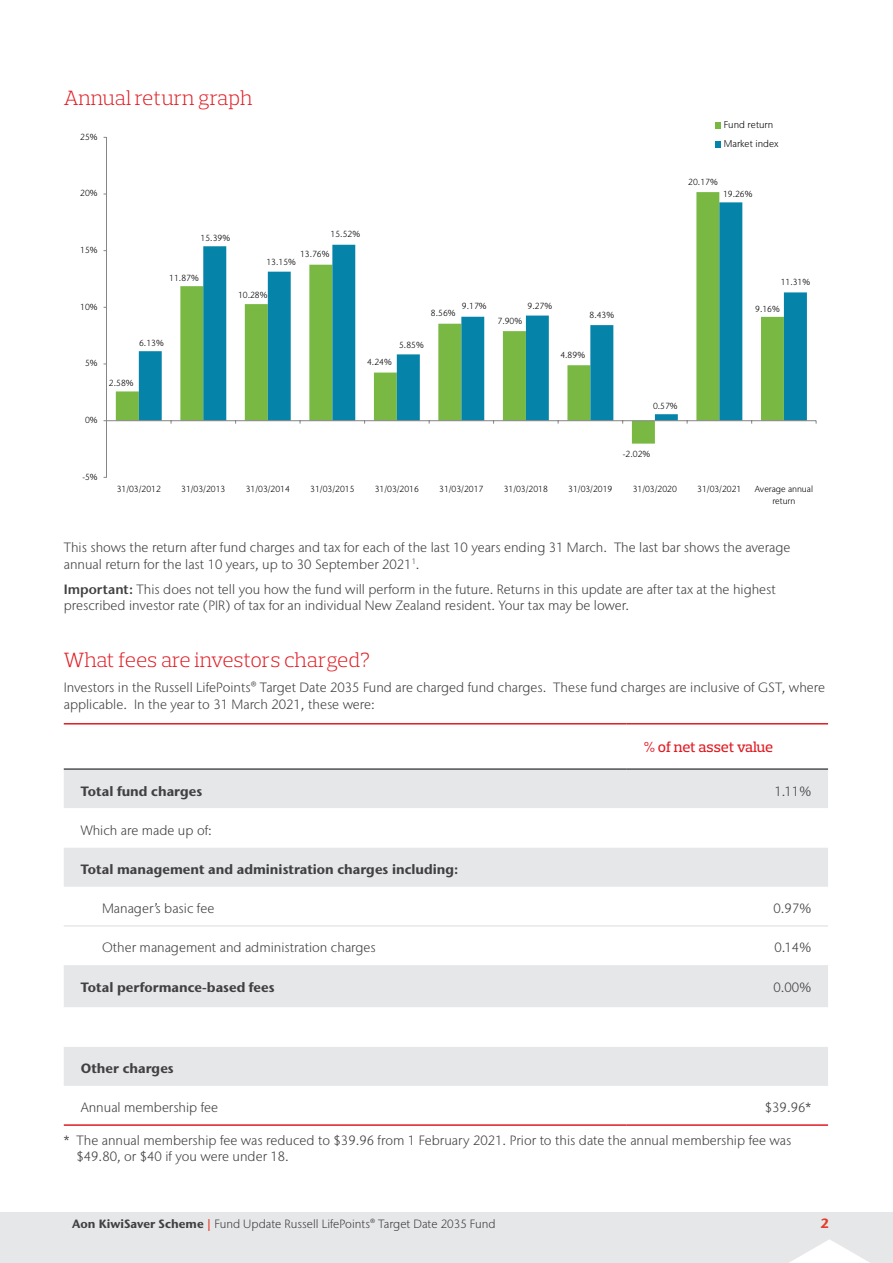
<style>
.page{position:relative;width:893px;height:1263px;background:#fff}
.page>*{position:absolute;margin:0;border:0;box-sizing:border-box;transform-origin:0 0}
.t1{font:300 21px "Prelo Slab";color:#e11b22}
.t2{font:500 15px "Prelo Slab";letter-spacing:-.01em;color:#e11b22}
.t3{font:300 13.5px/16.5px "Stone Sans IIITC Pro";color:#414042}
.t4{font:700 13.5px "Stone Sans IIITC Pro";color:#414042}
.t5{font:700 13.5px "Stone Sans IIITC Pro";color:#e33e2d}
.t6{font:300 12px "Stone Sans IIITC Pro";color:#414042}
.t7{font:300 9.75px/19.6px "Stone Sans IIITC Pro";color:#000}
.t8{font:300 8.85px/12px "Stone Sans IIITC Pro";color:#000;text-align:center}
.s1{font-weight:600}
.s2{font-weight:700}
.s3{font-weight:700;color:#e33e2d}
</style>
<div class="page">
<div style="left:0;top:1212px;width:893px;height:51px;background:#e6e7e8"></div>
<svg style="left:789px;top:1239px;width:81px;height:24px"></svg>
<svg style="left:116px;top:192px;width:668px;height:252px"></svg>
<svg style="left:139px;top:202px;width:668px;height:218px"></svg>
<hr style="left:106px;top:137px;width:1px;height:340px;background:#868686">
<hr style="left:106px;top:420px;width:710px;height:1px;background:#868686">
<svg style="left:715px;top:122px;width:6px;height:6px"></svg>
<svg style="left:715px;top:142px;width:6px;height:6px"></svg>
<div style="left:64px;top:770px;width:764px;height:316px;background:#e6e7e8"></div>
<svg style="left:64px;top:808px;width:764px;height:239px"></svg>
<hr style="left:64px;top:723px;width:563px;height:1px;background:#e11b22">
<hr style="left:627px;top:723px;width:201px;height:1px;background:#e11b22">
<hr style="left:64px;top:1124px;width:563px;height:2px;background:#e11b22">
<hr style="left:627px;top:1124px;width:201px;height:2px;background:#e11b22">
<hr style="left:64px;top:769px;width:563px;height:1px;background:#000">
<hr style="left:627px;top:769px;width:201px;height:1px;background:#000">
<hr style="left:64px;top:925px;width:563px;height:2px;background:#e6e7e8">
<hr style="left:627px;top:925px;width:201px;height:2px;background:#e6e7e8">
<h1 class="t1" style="left:64px;top:85px;width:190px">Annual return graph</h1>
<p class="t8" style="left:80px;top:130px;width:19px">25%</p>
<p class="t8" style="left:80px;top:187px;width:19px">20%</p>
<p class="t7" style="left:724px;top:114px;width:56px">Fund return<br>Market index</p>
<p class="t8" style="left:688px;top:175px;width:31px">20.17%</p>
<p class="t8" style="left:723px;top:188px;width:31px">19.26%</p>
<p class="t8" style="left:80px;top:244px;width:19px">15%</p>
<p class="t8" style="left:80px;top:300px;width:19px">10%</p>
<p class="t8" style="left:85px;top:357px;width:14px">5%</p>
<p class="t8" style="left:85px;top:414px;width:14px">0%</p>
<p class="t8" style="left:82px;top:470px;width:17px">-5%</p>
<p class="t8" style="left:201px;top:232px;width:31px">15.39%</p>
<p class="t8" style="left:169px;top:272px;width:31px">11.87%</p>
<p class="t8" style="left:139px;top:337px;width:26px">6.13%</p>
<p class="t8" style="left:109px;top:377px;width:26px">2.58%</p>
<p class="t8" style="left:331px;top:228px;width:31px">15.52%</p>
<p class="t8" style="left:300px;top:248px;width:31px">13.76%</p>
<p class="t8" style="left:266px;top:256px;width:31px">13.15%</p>
<p class="t8" style="left:238px;top:289px;width:31px">10.28%</p>
<p class="t8" style="left:367px;top:356px;width:26px">4.24%</p>
<p class="t8" style="left:399px;top:339px;width:26px">5.85%</p>
<p class="t8" style="left:462px;top:300px;width:26px">9.17%</p>
<p class="t8" style="left:527px;top:300px;width:26px">9.27%</p>
<p class="t8" style="left:431px;top:307px;width:26px">8.56%</p>
<p class="t8" style="left:497px;top:315px;width:26px">7.90%</p>
<p class="t8" style="left:589px;top:309px;width:26px">8.43%</p>
<p class="t8" style="left:560px;top:349px;width:26px">4.89%</p>
<p class="t8" style="left:653px;top:399px;width:26px">0.57%</p>
<p class="t8" style="left:623px;top:448px;width:29px">-2.02%</p>
<p class="t8" style="left:781px;top:276px;width:31px">11.31%</p>
<p class="t8" style="left:755px;top:303px;width:26px">9.16%</p>
<p class="t8" style="left:117px;top:483px;width:46px">31/03/2012</p>
<p class="t8" style="left:181px;top:483px;width:46px">31/03/2013</p>
<p class="t8" style="left:246px;top:483px;width:46px">31/03/2014</p>
<p class="t8" style="left:310px;top:483px;width:46px">31/03/2015</p>
<p class="t8" style="left:375px;top:483px;width:46px">31/03/2016</p>
<p class="t8" style="left:439px;top:483px;width:46px">31/03/2017</p>
<p class="t8" style="left:504px;top:483px;width:46px">31/03/2018</p>
<p class="t8" style="left:568px;top:483px;width:46px">31/03/2019</p>
<p class="t8" style="left:633px;top:483px;width:46px">31/03/2020</p>
<p class="t8" style="left:697px;top:483px;width:46px">31/03/2021</p>
<p class="t8" style="left:755px;top:483px;width:60px">Average annual return</p>
<p class="t3" style="left:64px;top:539px;width:728px">This shows the return after fund charges and tax for each of the last 10 years ending 31 March. The last bar shows the average annual return for the last 10 years, up to 30 September 2021<sup>1</sup>.</p>
<p class="t3" style="left:64px;top:581px;width:714px"><span class="s1">Important:</span> This does not tell you how the fund will perform in the future. Returns in this update are after tax at the highest prescribed investor rate (PIR) of tax for an individual New Zealand resident. Your tax may be lower.</p>
<h1 class="t1" style="left:64px;top:647px;width:308px">What fees are investors charged?</h1>
<p class="t3" style="left:64px;top:679px;width:763px">Investors in the Russell LifePoints® Target Date 2035 Fund are charged fund charges. These fund charges are inclusive of GST, where applicable. In the year to 31 March 2021, these were:</p>
<p class="t2" style="left:644px;top:738px;width:131px">% of net asset value</p>
<p class="t4" style="left:81px;top:782px;width:123px">Total fund charges</p>
<p class="t3" style="left:774px;top:782px;width:38px">1.11%</p>
<p class="t3" style="left:81px;top:822px;width:133px">Which are made up of:</p>
<p class="t4" style="left:81px;top:860px;width:379px">Total management and administration charges including:</p>
<p class="t3" style="left:102px;top:900px;width:114px">Manager’s basic fee</p>
<p class="t3" style="left:773px;top:900px;width:39px">0.97%</p>
<p class="t3" style="left:102px;top:939px;width:275px">Other management and administration charges</p>
<p class="t3" style="left:774px;top:939px;width:38px">0.14%</p>
<p class="t4" style="left:81px;top:978px;width:195px">Total performance-based fees</p>
<p class="t3" style="left:773px;top:978px;width:39px">0.00%</p>
<p class="t4" style="left:81px;top:1060px;width:95px">Other charges</p>
<p class="t3" style="left:81px;top:1099px;width:139px">Annual membership fee</p>
<p class="t3" style="left:765px;top:1099px;width:48px">$39.96*</p>
<p class="t3" style="left:77px;top:1132px;width:716px;text-indent:-13px">* The annual membership fee was reduced to $39.96 from 1 February 2021. Prior to this date the annual membership fee was $49.80, or $40 if you were under 18.</p>
<p class="t6" style="left:72px;top:1217px;width:425px"><span class="s2">Aon KiwiSaver Scheme</span> <span class="s3">|</span> Fund Update Russell LifePoints® Target Date 2035 Fund</p>
<p class="t5" style="left:821px;top:1214px;width:10px">2</p>
</div>
